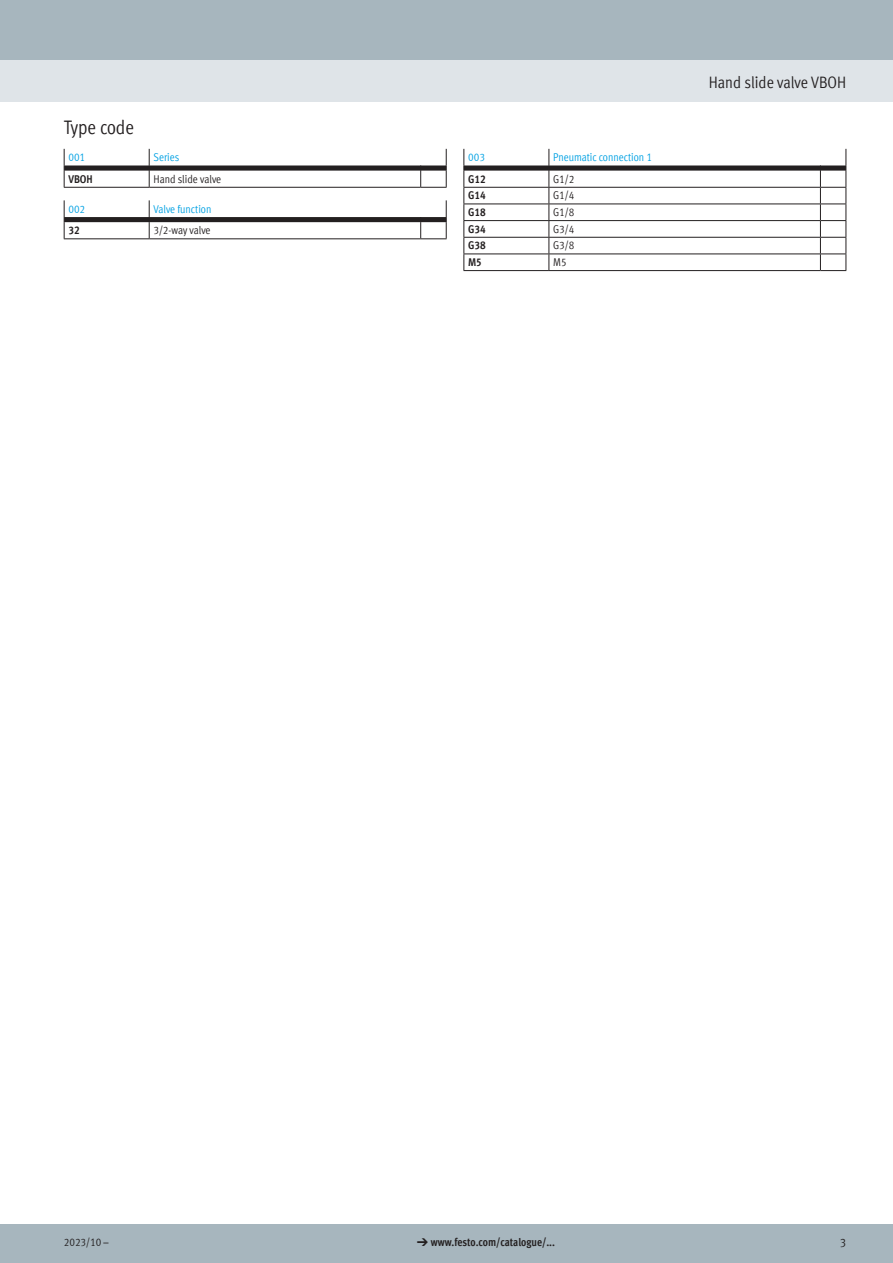
<style>
.page{position:relative;width:893px;height:1263px;background:#fff}
.page>*{position:absolute;margin:0;border:0;box-sizing:border-box;transform-origin:0 0}
.t1{font:condensed 19.5px "Festo";color:#231f20}
.t2{font:condensed 16.5px "Festo";color:#231f20}
.t3{font:condensed 12.75px "Festo";color:#231f20}
.FES_tab_regular{font:condensed 11.25px "Festo";color:#231f20}
.FES_type_code{font:700 condensed 11.25px "Festo";color:#231f20}
.FES_tab_head_2{font:condensed 11.25px "Festo";color:#00a1e3}
.s1{font-family:"Meto Pict 182";font-weight:400;font-stretch:normal}
</style>
<div class="page">
<div style="left:0;top:1225px;width:893px;height:38px;background:#a7b6be"></div>
<div style="left:0;top:60px;width:893px;height:42px;background:#dfe4e8"></div>
<div style="left:0;top:0;width:893px;height:60px;background:#a7b6be"></div>
<svg style="left:64px;top:149px;width:383px;height:39px"></svg>
<svg style="left:64px;top:200px;width:383px;height:39px"></svg>
<svg style="left:463px;top:149px;width:384px;height:122px"></svg>
<h1 class="t1" style="left:64px;top:113px;width:72px">Type code</h1>
<p class="FES_tab_head_2" style="left:68px;top:149px;width:18px">001</p>
<p class="FES_tab_head_2" style="left:153px;top:149px;width:27px">Series</p>
<p class="FES_type_code" style="left:68px;top:170px;width:26px">VBOH</p>
<p class="FES_tab_regular" style="left:153px;top:170px;width:69px">Hand slide valve</p>
<p class="FES_tab_head_2" style="left:68px;top:201px;width:18px">002</p>
<p class="FES_tab_head_2" style="left:153px;top:201px;width:59px">Valve function</p>
<p class="FES_type_code" style="left:68px;top:222px;width:13px">32</p>
<p class="FES_tab_regular" style="left:153px;top:222px;width:59px">3/2-way valve</p>
<p class="FES_tab_head_2" style="left:468px;top:149px;width:18px">003</p>
<p class="FES_tab_head_2" style="left:553px;top:149px;width:101px">Pneumatic connection 1</p>
<p class="FES_type_code" style="left:468px;top:170px;width:19px">G12</p>
<p class="FES_tab_regular" style="left:553px;top:170px;width:23px">G1/2</p>
<p class="FES_type_code" style="left:468px;top:187px;width:19px">G14</p>
<p class="FES_tab_regular" style="left:553px;top:187px;width:23px">G1/4</p>
<p class="FES_type_code" style="left:468px;top:203px;width:19px">G18</p>
<p class="FES_tab_regular" style="left:553px;top:204px;width:23px">G1/8</p>
<p class="FES_type_code" style="left:468px;top:220px;width:19px">G34</p>
<p class="FES_tab_regular" style="left:553px;top:220px;width:23px">G3/4</p>
<p class="FES_type_code" style="left:468px;top:237px;width:19px">G38</p>
<p class="FES_tab_regular" style="left:553px;top:237px;width:23px">G3/8</p>
<p class="FES_type_code" style="left:468px;top:253px;width:15px">M5</p>
<p class="FES_tab_regular" style="left:553px;top:254px;width:15px">M5</p>
<h2 class="t2" style="left:709px;top:71px;width:139px">Hand slide valve VBOH</h2>
<p class="FES_tab_regular" style="left:64px;top:1234px;width:46px">2023/10 –</p>
<p class="FES_type_code" style="left:417px;top:1234px;width:140px"><span class="s1">d</span> www.festo.com/catalogue/...</p>
<p class="t3" style="left:840px;top:1233px;width:8px">3</p>
</div>
